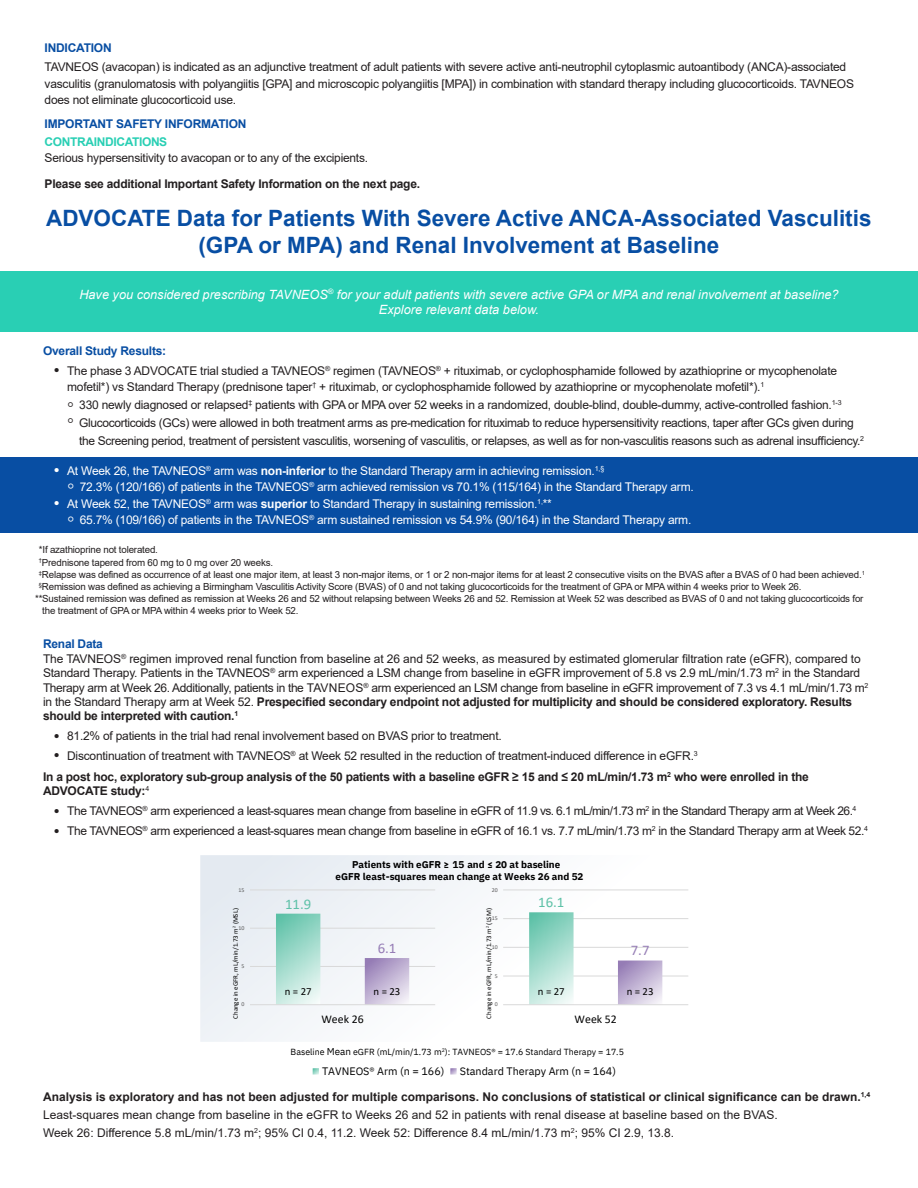
<style>
.page{position:relative;width:918px;height:1188px;background:#fff}
.page>*{position:absolute;margin:0;border:0;box-sizing:border-box;transform-origin:0 0}
.t1{font:700 22.5px/27px "Arial";color:#084ea3;text-align:center}
.t2{font:14.7px "Calibri";color:#5ec1a8}
.t3{font:14.7px "Calibri";color:#5dc1a7}
.t4{font:14.7px "Calibri";color:#957cb5}
.t5{font:14.7px "Calibri";color:#977fb6}
.t6{font:italic 12.75px/15.3px "Arial";color:#fff;text-align:center}
.t7{font:12px/14.4px "Arial";letter-spacing:-.02em;color:#231f20}
.t8{font:12px/16.5px "Arial";letter-spacing:-.02em;color:#fff}
.t9{font:12px/18px "Arial";color:#231f20}
.t10{font:700 12px/21.1px "Arial";letter-spacing:-.02em;color:#231f20}
.t11{font:700 12px "Arial";letter-spacing:-.02em;color:#084ea3}
.t12{font:700 12px "Arial";letter-spacing:-.03em;color:#29cfb4}
.t13{font:11.85px "Calibri";color:#000}
.t14{font:10.8px "IBM Plex Sans";color:#000}
.t15{font:10.8px "Calibri";color:#000}
.t16{font:700 9.9px/12.1px "IBM Plex Sans";color:#000}
.t17{font:9.75px "Arial";letter-spacing:-.02em;color:#231f20}
.t18{font:8.85px "IBM Plex Sans";color:#000}
.t19{font:6.9px "Calibri";color:#000}
.t20{font:5.85px "Calibri";color:#595959}
.s1{font-size:16.5px}
.s2{font-size:19.5px}
.s3{font-weight:700}
.s4{font-size:21px}
.s5{font-weight:700;color:#084ea3}
.s6{font-weight:400;font-size:16.5px}
.s7{font-weight:400}
.s8{font-size:9.9px}
</style>
<div class="page">
<div style="left:0;top:271px;width:918px;height:61px;background:#29cfb4"></div>
<div style="left:0;top:457px;width:918px;height:76px;background:#084ea3"></div>
<svg style="left:200px;top:855px;width:489px;height:187px"></svg>
<svg style="left:313px;top:1068px;width:6px;height:7px"></svg>
<svg style="left:450px;top:1068px;width:7px;height:7px"></svg>
<hr style="left:250px;top:966px;width:185px;height:1px;background:#d9d9d9">
<hr style="left:250px;top:928px;width:185px;height:1px;background:#d9d9d9">
<hr style="left:250px;top:890px;width:185px;height:1px;background:#d9d9d9">
<svg style="left:276px;top:914px;width:44px;height:90px;background:#a7ddcf"></svg>
<svg style="left:365px;top:958px;width:44px;height:46px;background:#c2b4d4"></svg>
<hr style="left:250px;top:1004px;width:185px;height:1px;background:#d9d9d9">
<hr style="left:503px;top:976px;width:185px;height:1px;background:#d9d9d9">
<hr style="left:503px;top:947px;width:185px;height:1px;background:#d9d9d9">
<hr style="left:503px;top:918px;width:185px;height:1px;background:#d9d9d9">
<hr style="left:503px;top:890px;width:185px;height:1px;background:#d9d9d9">
<svg style="left:529px;top:912px;width:45px;height:92px;background:#a8ddd0"></svg>
<svg style="left:618px;top:961px;width:44px;height:43px;background:#c2b4d4"></svg>
<hr style="left:503px;top:1004px;width:185px;height:1px;background:#d9d9d9">
<p class="t11" style="left:45px;top:39px;width:69px">INDICATION</p>
<p class="t7" style="left:45px;top:59px;width:811px;line-height:16.5px">TAVNEOS (avacopan) is indicated as an adjunctive treatment of adult patients with severe active anti-neutrophil cytoplasmic autoantibody (ANCA)-associated vasculitis (granulomatosis with polyangiitis [GPA] and microscopic polyangiitis [MPA]) in combination with standard therapy including glucocorticoids. TAVNEOS does not eliminate glucocorticoid use.</p>
<p class="t11" style="left:45px;top:115px;width:203px">IMPORTANT SAFETY INFORMATION</p>
<p class="t12" style="left:45px;top:133px;width:124px">CONTRAINDICATIONS</p>
<p class="t7" style="left:45px;top:151px;width:325px">Serious hypersensitivity to avacopan or to any of the excipients.</p>
<p class="t10" style="left:45px;top:173px;width:377px">Please see additional Important Safety Information on the next page.</p>
<h1 class="t1" style="left:46px;top:205px;width:827px">ADVOCATE Data for Patients With Severe Active ANCA-Associated Vasculitis (GPA or MPA) and Renal Involvement at Baseline</h1>
<p class="t6" style="left:79px;top:287px;width:761px">Have you considered prescribing TAVNEOS<sup>®</sup> for your adult patients with severe active GPA or MPA and renal involvement at baseline?<br>Explore relevant data below.</p>
<p class="t11" style="left:43px;top:342px;width:125px">Overall Study Results:</p>
<p class="t7" style="left:67px;top:362px;width:771px;line-height:16.5px;text-indent:-13px"><span class="s1">•</span> The phase 3 ADVOCATE trial studied a TAVNEOS<sup>®</sup> regimen (TAVNEOS<sup>®</sup> + rituximab, or cyclophosphamide followed by azathioprine or mycophenolate mofetil*) vs Standard Therapy (prednisone taper<sup>†</sup> + rituximab, or cyclophosphamide followed by azathioprine or mycophenolate mofetil*).<sup>1</sup></p>
<p class="t7" style="left:67px;top:398px;width:776px"><span class="s2">◦</span> 330 newly diagnosed or relapsed<sup>‡</sup> patients with GPA or MPA over 52 weeks in a randomized, double-blind, double-dummy, active-controlled fashion.<sup>1-3</sup></p>
<p class="t7" style="left:67px;top:416px;width:788px"><span class="s2">◦</span> Glucocorticoids (GCs) were allowed in both treatment arms as pre-medication for rituximab to reduce hypersensitivity reactions, taper after GCs given during</p>
<p class="t7" style="left:79px;top:434px;width:786px">the Screening period, treatment of persistent vasculitis, worsening of vasculitis, or relapses, as well as for non-vasculitis reasons such as adrenal insufficiency.<sup>2</sup></p>
<p class="t8" style="left:67px;top:462px;width:628px;text-indent:-14px"><span class="s1">•</span> At Week 26, the TAVNEOS<sup>®</sup> arm was <span class="s3">non-inferior</span> to the Standard Therapy arm in achieving remission.<sup>1,§<br></sup><span class="s4">◦</span> 72.3% (120/166) of patients in the TAVNEOS<sup>®</sup> arm achieved remission vs 70.1% (115/164) in the Standard Therapy arm.</p>
<p class="t8" style="left:67px;top:495px;width:626px;text-indent:-14px"><span class="s1">•</span> At Week 52, the TAVNEOS<sup>®</sup> arm was <span class="s3">superior</span> to Standard Therapy in sustaining remission.<sup>1,</sup>**<br><span class="s4">◦</span> 65.7% (109/166) of patients in the TAVNEOS<sup>®</sup> arm sustained remission vs 54.9% (90/164) in the Standard Therapy arm.</p>
<p class="t17" style="left:39px;top:543px;width:121px">*If azathioprine not tolerated.</p>
<p class="t17" style="left:39px;top:556px;width:236px"><sup>†</sup>Prednisone tapered from 60 mg to 0 mg over 20 weeks.</p>
<p class="t17" style="left:39px;top:568px;width:827px"><sup>‡</sup>Relapse was defined as occurrence of at least one major item, at least 3 non-major items, or 1 or 2 non-major items for at least 2 consecutive visits on the BVAS after a BVAS of 0 had been achieved.<sup>1</sup></p>
<p class="t17" style="left:39px;top:580px;width:764px"><sup>§</sup>Remission was defined as achieving a Birmingham Vasculitis Activity Score (BVAS) of 0 and not taking glucocorticoids for the treatment of GPA or MPA within 4 weeks prior to Week 26.</p>
<p class="t17" style="left:35px;top:592px;width:830px">**Sustained remission was defined as remission at Weeks 26 and 52 without relapsing between Weeks 26 and 52. Remission at Week 52 was described as BVAS of 0 and not taking glucocorticoids for</p>
<p class="t17" style="left:42px;top:604px;width:258px">the treatment of GPA or MPA within 4 weeks prior to Week 52.</p>
<p class="t7" style="left:43px;top:637px;width:827px"><span class="s5">Renal Data<br></span>The TAVNEOS<sup>®</sup> regimen improved renal function from baseline at 26 and 52 weeks, as measured by estimated glomerular filtration rate (eGFR), compared to Standard Therapy. Patients in the TAVNEOS<sup>®</sup> arm experienced a LSM change from baseline in eGFR improvement of 5.8 vs 2.9 mL/min/1.73 m<sup>2</sup> in the Standard Therapy arm at Week 26. Additionally, patients in the TAVNEOS<sup>®</sup> arm experienced an LSM change from baseline in eGFR improvement of 7.3 vs 4.1 mL/min/1.73 m<sup>2 </sup>in the Standard Therapy arm at Week 52. <span class="s3">Prespecified secondary endpoint not adjusted for multiplicity and should be considered exploratory. Results should be interpreted with caution.</span><sup>1</sup></p>
<p class="t7" style="left:54px;top:729px;width:450px"><span class="s1">•</span> 81.2% of patients in the trial had renal involvement based on BVAS prior to treatment.</p>
<p class="t10" style="left:43px;top:745px;width:767px;text-indent:11px"><span class="s6">•</span> <span class="s7">Discontinuation of treatment with TAVNEOS</span><sup>®</sup> <span class="s7">at Week 52 resulted in the reduction of treatment-induced difference in eGFR.</span><sup>3<br></sup>In a post hoc, exploratory sub-group analysis of the 50 patients with a baseline eGFR ≥ 15 and ≤ 20 mL/min/1.73 m<sup>2</sup> who were enrolled in the</p>
<p class="t10" style="left:43px;top:781px;width:108px">ADVOCATE study:<sup>4</sup></p>
<p class="t7" style="left:54px;top:804px;width:804px"><span class="s1">•</span> The TAVNEOS<sup>®</sup> arm experienced a least-squares mean change from baseline in eGFR of 11.9 vs. 6.1 mL/min/1.73 m<sup>2</sup> in the Standard Therapy arm at Week 26.<sup>4</sup></p>
<p class="t7" style="left:54px;top:824px;width:816px"><span class="s1">•</span> The TAVNEOS<sup>®</sup> arm experienced a least-squares mean change from baseline in eGFR of 16.1 vs. 7.7 mL/min/1.73 m<sup>2</sup> in the Standard Therapy arm at Week 52.<sup>4</sup></p>
<p class="t20" style="left:239px;top:886px;width:7px">15</p>
<p class="t19" style="left:231px;top:1019px;width:112px;rotate:-90deg">egnahC n i Ge m, RF m/ L 37 . 1/n i m <sup>2</sup> ( M S L )</p>
<p class="t20" style="left:239px;top:924px;width:7px">10</p>
<p class="t20" style="left:242px;top:962px;width:4px">5</p>
<p class="t20" style="left:242px;top:1000px;width:4px">0</p>
<p class="t16" style="left:336px;top:858px;width:249px;text-indent:17px">Patients with eGFR ≥ 15 and ≤ 20 at baseline eGFR least-squares mean change at Weeks 26 and 52</p>
<p class="t20" style="left:492px;top:886px;width:7px">20</p>
<p class="t3" style="left:538px;top:892px;width:28px">16.1</p>
<p class="t2" style="left:285px;top:894px;width:28px">11.9</p>
<p class="t19" style="left:484px;top:1019px;width:112px;rotate:-90deg">Change in eGFR, mL/min/1.73 m<sup>2</sup> (LSM)</p>
<p class="t20" style="left:492px;top:914px;width:7px">15</p>
<p class="t4" style="left:378px;top:938px;width:20px">6.1</p>
<p class="t20" style="left:492px;top:943px;width:7px">10</p>
<p class="t5" style="left:631px;top:940px;width:20px">7.7</p>
<p class="t20" style="left:495px;top:972px;width:4px">5</p>
<p class="t15" style="left:285px;top:984px;width:28px">n = 27</p>
<p class="t15" style="left:374px;top:984px;width:28px">n = 23</p>
<p class="t15" style="left:538px;top:984px;width:28px">n = 27</p>
<p class="t15" style="left:627px;top:984px;width:28px">n = 23</p>
<p class="t20" style="left:495px;top:1000px;width:4px">0</p>
<p class="t13" style="left:322px;top:1011px;width:44px">Week 26</p>
<p class="t13" style="left:575px;top:1011px;width:44px">Week 52</p>
<p class="t18" style="left:291px;top:1045px;width:335px">Baseline <span class="s8">Mean</span> eGFR (mL/min/1.73 m<sup>2</sup>): TAVNEOS® = 17.6 Standard Therapy = 17.5</p>
<p class="t14" style="left:322px;top:1063px;width:124px">TAVNEOS® Arm (n = 166)</p>
<p class="t14" style="left:460px;top:1063px;width:158px">Standard Therapy Arm (n = 164)</p>
<p class="t9" style="left:43px;top:1088px;width:829px"><span class="s3">Analysis is exploratory and has not been adjusted for multiple comparisons. No conclusions of statistical or clinical significance can be drawn.</span><sup>1,4<br></sup>Least-squares mean change from baseline in the eGFR to Weeks 26 and 52 in patients with renal disease at baseline based on the BVAS.<br>Week 26: Difference 5.8 mL/min/1.73 m<sup>2</sup>; 95% CI 0.4, 11.2. Week 52: Difference 8.4 mL/min/1.73 m<sup>2</sup>; 95% CI 2.9, 13.8.</p>
</div>
